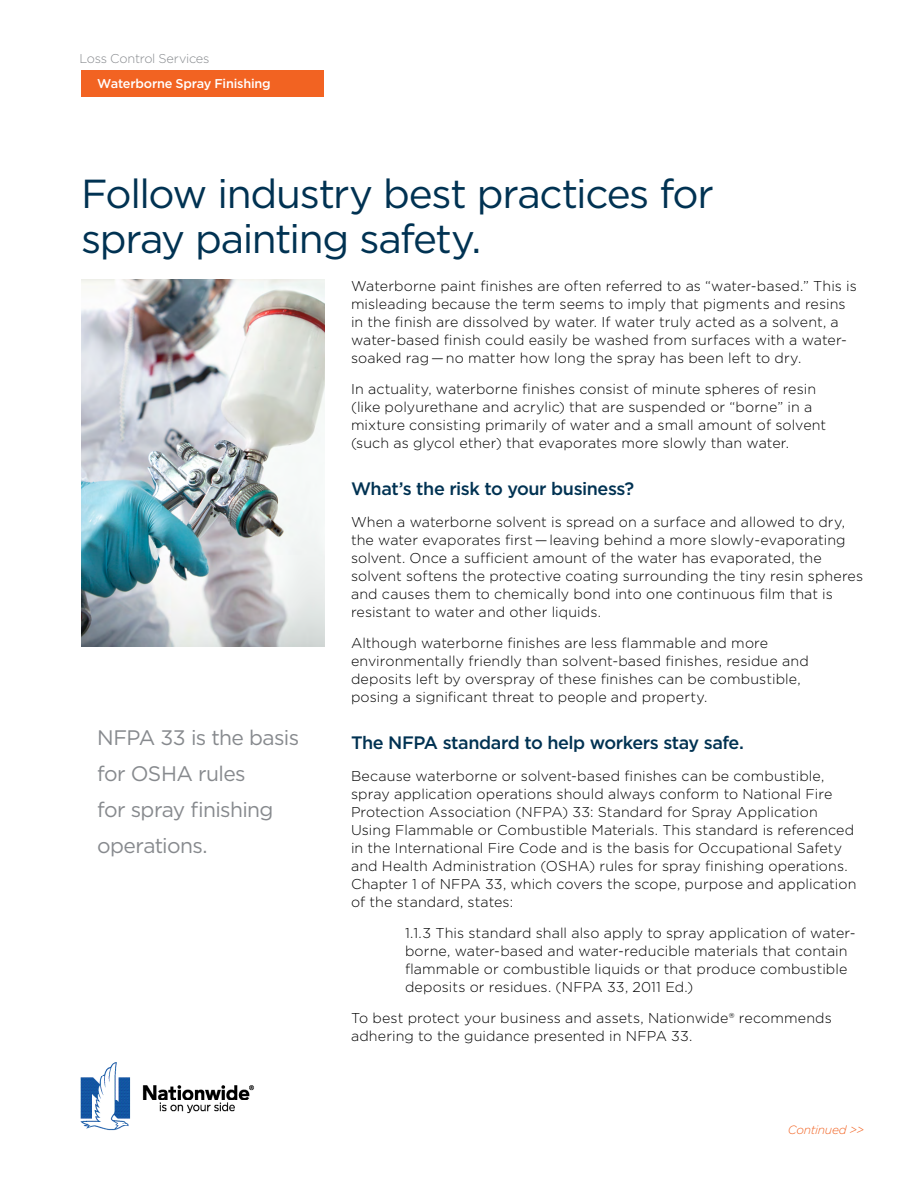
<style>
.page{position:relative;width:918px;height:1188px;background:#fff}
.page>*{position:absolute;margin:0;border:0;box-sizing:border-box;transform-origin:0 0}
.t1{font:40.5px/45px "Gotham";letter-spacing:-.035em;color:#003252}
.t2{font:21px/36px "Gotham";letter-spacing:-.03em;color:#878a8e}
.Subhead{font:500 18px "Gotham";letter-spacing:-.025em;color:#003252}
.Body_Text{font:300 14.25px/18px "Gotham";letter-spacing:.005em;color:#000}
.t3{font:500 12.75px "Gotham";letter-spacing:-.015em;color:#fff}
.t4{font:300 12.75px "Gotham";letter-spacing:-.02em;color:#878a8e}
.t5{font:italic 300 12px "Gotham";letter-spacing:-.02em;color:#f26322}
</style>
<div class="page">
<div style="left:81px;top:70px;width:243px;height:27px;background:#f26322"></div>
<img style="left:80px;top:1062px;width:174px;height:69px">
<img style="left:81px;top:280px;width:243px;height:366px">
<p class="t4" style="left:80px;top:50px;width:131px">Loss Control Services</p>
<p class="t3" style="left:97px;top:75px;width:175px">Waterborne Spray Finishing</p>
<h1 class="t1" style="left:81px;top:170px;width:634px">Follow industry best practices for spray painting safety.</h1>
<p class="Body_Text" style="left:351px;top:277px;width:507px">Waterborne paint finishes are often referred to as “water-based.” This is misleading because the term seems to imply that pigments and resins in the finish are dissolved by water. If water truly acted as a solvent, a water-based finish could easily be washed from surfaces with a water&shy;soaked rag — no matter how long the spray has been left to dry.</p>
<p class="Body_Text" style="left:351px;top:380px;width:477px">In actuality, waterborne finishes consist of minute spheres of resin (like polyurethane and acrylic) that are suspended or “borne” in a mixture consisting primarily of water and a small amount of solvent (such as glycol ether) that evaporates more slowly than water.</p>
<p class="Subhead" style="left:351px;top:477px;width:285px">What’s the risk to your business?</p>
<p class="Body_Text" style="left:351px;top:513px;width:514px">When a waterborne solvent is spread on a surface and allowed to dry, the water evaporates first — leaving behind a more slowly-evaporating solvent. Once a sufficient amount of the water has evaporated, the solvent softens the protective coating surrounding the tiny resin spheres and causes them to chemically bond into one continuous film that is resistant to water and other liquids.</p>
<p class="Body_Text" style="left:351px;top:633px;width:459px">Although waterborne finishes are less flammable and more environmentally friendly than solvent-based finishes, residue and deposits left by overspray of these finishes can be combustible, posing a significant threat to people and property.</p>
<p class="Subhead" style="left:351px;top:731px;width:394px">The NFPA standard to help workers stay safe.</p>
<p class="Body_Text" style="left:351px;top:766px;width:507px">Because waterborne or solvent-based finishes can be combustible, spray application operations should always conform to National Fire Protection Association (NFPA) 33: Standard for Spray Application Using Flammable or Combustible Materials. This standard is referenced in the International Fire Code and is the basis for Occupational Safety and Health Administration (OSHA) rules for spray finishing operations.<br>Chapter 1 of NFPA 33, which covers the scope, purpose and application of the standard, states:</p>
<p class="Body_Text" style="left:405px;top:923px;width:452px">1.1.3 This standard shall also apply to spray application of water&shy;borne, water-based and water-reducible materials that contain flammable or combustible liquids or that produce combustible deposits or residues. (NFPA 33, 2011 Ed.)</p>
<p class="Body_Text" style="left:351px;top:1008px;width:482px">To best protect your business and assets, Nationwide® recommends adhering to the guidance presented in NFPA 33.</p>
<h2 class="t2" style="left:97px;top:719px;width:203px">NFPA 33 is the basis for OSHA rules<br>for spray finishing operations.</h2>
<p class="t5" style="left:788px;top:1122px;width:78px">Continued &gt;&gt;</p>
</div>
